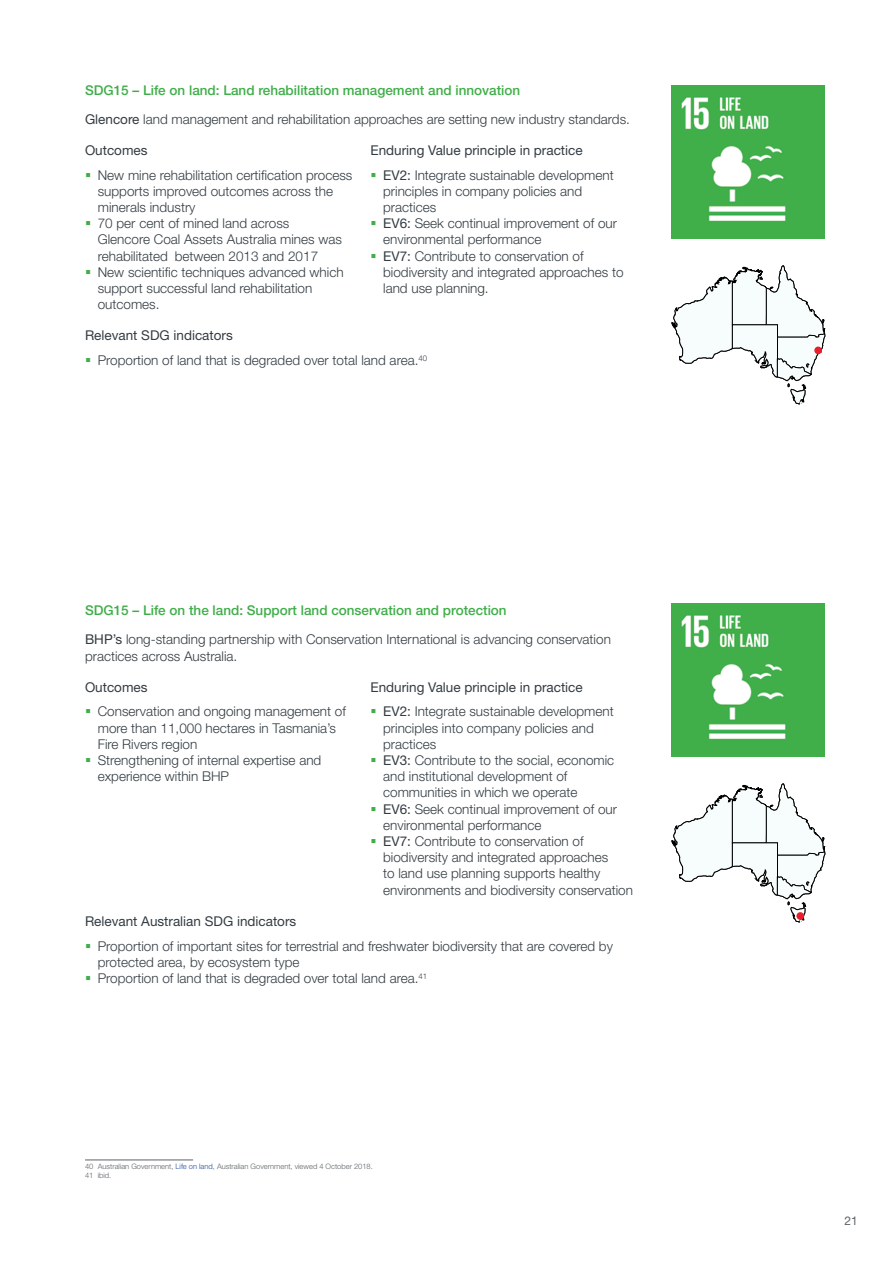
<style>
.page{position:relative;width:893px;height:1263px;background:#fff}
.page>*{position:absolute;margin:0;border:0;box-sizing:border-box;transform-origin:0 0}
.t1{font:300 13.5px/16.2px "Helvetica Neue LT Std";color:#333c42}
.t2{font:13.5px/24.8px "Helvetica Neue LT Std";color:#333c42}
.t3{font:12px "Helvetica Neue LT Std";color:#5c6266}
.t4{font:300 7.5px/9px "Helvetica Neue LT Std";color:#5c6266}
.s1{font-weight:500;color:#3fae49}
.s2{font-weight:400}
.s3{font-weight:300}
.s4{color:#224ba0}
</style>
<div class="page">
<hr style="left:85px;top:1160px;width:108px;height:1px;background:#5c6266">
<img style="left:672px;top:85px;width:153px;height:153px">
<svg style="left:672px;top:266px;width:153px;height:138px"></svg>
<div style="left:814px;top:347px;width:8px;height:7px;background:#ea1d2d;border-radius:50%"></div>
<img style="left:672px;top:603px;width:153px;height:153px">
<svg style="left:672px;top:784px;width:153px;height:138px"></svg>
<div style="left:796px;top:912px;width:8px;height:8px;background:#ea1d2d;border-radius:50%"></div>
<p class="t1" style="left:85px;top:75px;width:546px;line-height:29px"><span class="s1">SDG15 – Life on land: Land rehabilitation management and innovation<br></span><span class="s2">Glencore</span> land management and rehabilitation approaches are setting new industry standards.</p>
<p class="t2" style="left:85px;top:137px;width:64px">Outcomes</p>
<p class="t1" style="left:98px;top:166px;width:256px">New mine rehabilitation certification process supports improved outcomes across the minerals industry<br>70 per cent of mined land across<br>Glencore Coal Assets Australia mines was rehabilitated between 2013 and 2017<br>New scientific techniques advanced which support successful land rehabilitation outcomes.</p>
<p class="t2" style="left:383px;top:137px;width:232px;text-indent:-13px">Enduring Value principle in practice<br>EV2: <span class="s3">Integrate sustainable development</span></p>
<p class="t1" style="left:383px;top:183px;width:242px">principles in company policies and practices<br><span class="s2">EV6:</span> Seek continual improvement of our environmental performance<br><span class="s2">EV7:</span> Contribute to conservation of biodiversity and integrated approaches to land use planning.</p>
<p class="t1" style="left:98px;top:323px;width:331px;line-height:24.8px;text-indent:-13px"><span class="s2">Relevant SDG indicators<br></span>Proportion of land that is degraded over total land area.<sup>40</sup></p>
<p class="t1" style="left:85px;top:596px;width:527px;line-height:29px"><span class="s1">SDG15 – Life on the land: Support land conservation and protection<br></span><span class="s2">BHP’s</span> long-standing partnership with Conservation International is advancing conservation</p>
<p class="t1" style="left:85px;top:647px;width:154px">practices across Australia.</p>
<p class="t2" style="left:85px;top:674px;width:64px">Outcomes</p>
<p class="t1" style="left:98px;top:703px;width:250px">Conservation and ongoing management of more than 11,000 hectares in Tasmania’s<br>Fire Rivers region<br>Strengthening of internal expertise and experience within BHP</p>
<p class="t2" style="left:383px;top:674px;width:232px;text-indent:-13px">Enduring Value principle in practice<br>EV2: <span class="s3">Integrate sustainable development</span></p>
<p class="t1" style="left:383px;top:719px;width:251px">principles into company policies and practices<br><span class="s2">EV3:</span> Contribute to the social, economic and institutional development of communities in which we operate<br><span class="s2">EV6:</span> Seek continual improvement of our environmental performance<br><span class="s2">EV7:</span> Contribute to conservation of biodiversity and integrated approaches<br>to land use planning supports healthy environments and biodiversity conservation</p>
<p class="t2" style="left:85px;top:908px;width:213px">Relevant Australian SDG indicators</p>
<p class="t1" style="left:98px;top:937px;width:517px">Proportion of important sites for terrestrial and freshwater biodiversity that are covered by protected area, by ecosystem type<br>Proportion of land that is degraded over total land area.<sup>41</sup></p>
<p class="t4" style="left:85px;top:1161px;width:289px">40 Australian Government, <span class="s4">Life on land</span>, Australian Government, viewed 4 October 2018.<br>41 ibid.</p>
<p class="t3" style="left:844px;top:1213px;width:15px">21</p>
</div>
